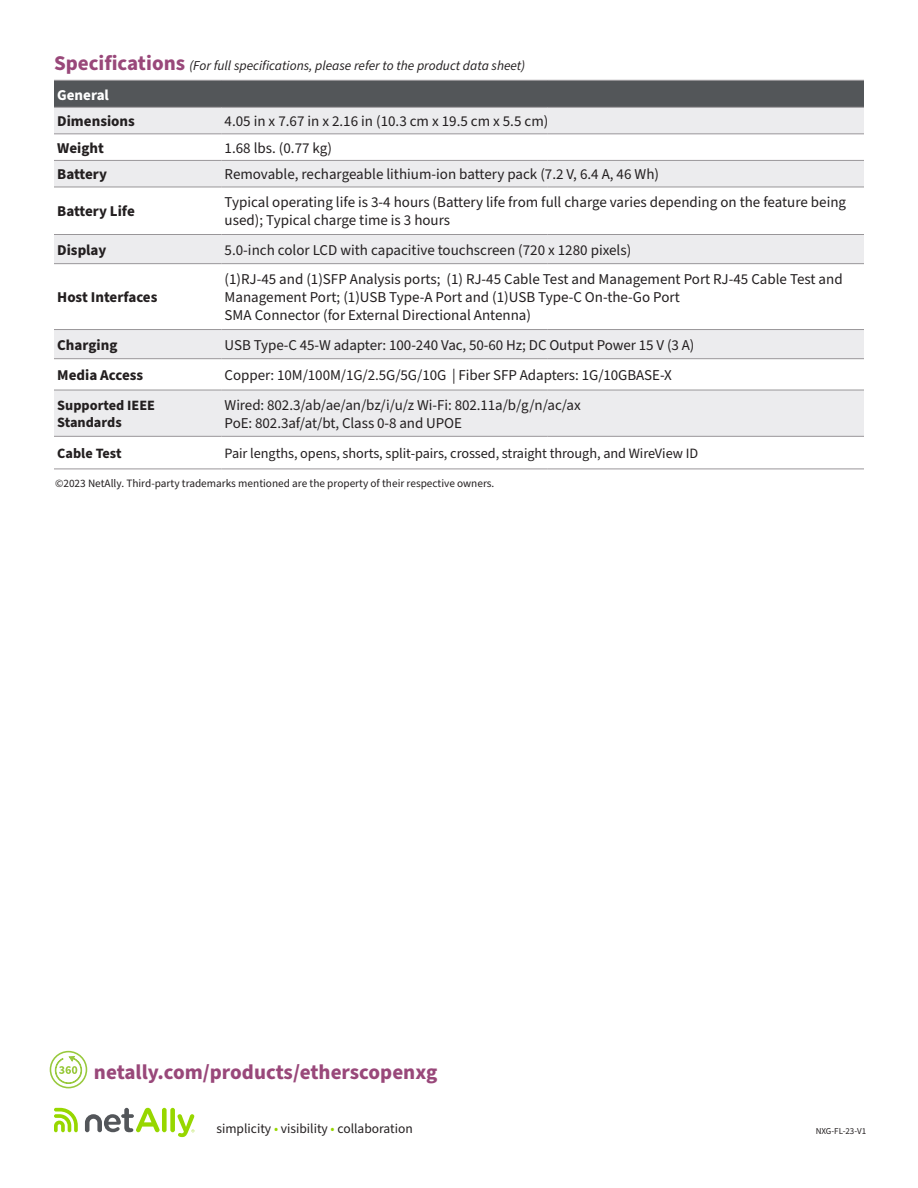
<style>
.page{position:relative;width:918px;height:1188px;background:#fff}
.page>*{position:absolute;margin:0;border:0;box-sizing:border-box;transform-origin:0 0}
.t1{font:700 21px "Source Sans Pro";color:#99487a}
.t2{font:15px/18px "Source Sans Pro";color:#231f20}
.t3{font:700 15px "Source Sans Pro";color:#231f20}
.t4{font:700 15px "Source Sans Pro";color:#fff}
.t5{font:14.25px "Source Sans Pro";letter-spacing:-.005em;color:#231f20}
.t6{font:700 14.25px/17.1px "Source Sans Pro";color:#231f20}
.t7{font:italic 13.5px "Source Sans Pro";color:#231f20}
.t8{font:13.5px "Source Sans Pro";color:#231f20}
.t9{font:11.25px "Source Sans Pro";color:#231f20}
.t10{font:9px "Source Sans Pro";color:#231f20}
.s1{font-weight:700;font-style:normal;font-size:21px;color:#99487a}
.s2{color:#97d700}
</style>
<div class="page">
<svg style="left:54px;top:1108px;width:24px;height:24px"></svg>
<div style="left:162px;top:1108px;width:5px;height:24px;background:#97d700;border-radius:2px"></div>
<div style="left:170px;top:1108px;width:5px;height:24px;background:#97d700;border-radius:2px"></div>
<svg style="left:85px;top:1108px;width:75px;height:24px"></svg>
<svg style="left:178px;top:1114px;width:16px;height:23px"></svg>
<div style="left:54px;top:81px;width:810px;height:26px;background:#535659"></div>
<svg style="left:54px;top:108px;width:810px;height:328px"></svg>
<hr style="left:54px;top:80px;width:167px;height:1px;background:#999699">
<hr style="left:221px;top:80px;width:327px;height:1px;background:#999699">
<hr style="left:548px;top:80px;width:316px;height:1px;background:#999699">
<hr style="left:54px;top:107px;width:167px;height:1px;background:#999699">
<hr style="left:221px;top:107px;width:327px;height:1px;background:#999699">
<hr style="left:548px;top:107px;width:316px;height:1px;background:#999699">
<hr style="left:54px;top:133px;width:167px;height:1px;background:#999699">
<hr style="left:221px;top:133px;width:327px;height:1px;background:#999699">
<hr style="left:548px;top:133px;width:316px;height:1px;background:#999699">
<hr style="left:54px;top:160px;width:167px;height:1px;background:#999699">
<hr style="left:221px;top:160px;width:327px;height:1px;background:#999699">
<hr style="left:548px;top:160px;width:316px;height:1px;background:#999699">
<hr style="left:54px;top:187px;width:167px;height:1px;background:#999699">
<hr style="left:221px;top:187px;width:327px;height:1px;background:#999699">
<hr style="left:548px;top:187px;width:316px;height:1px;background:#999699">
<hr style="left:54px;top:234px;width:167px;height:1px;background:#999699">
<hr style="left:221px;top:234px;width:327px;height:1px;background:#999699">
<hr style="left:548px;top:234px;width:316px;height:1px;background:#999699">
<hr style="left:54px;top:263px;width:167px;height:1px;background:#999699">
<hr style="left:221px;top:263px;width:327px;height:1px;background:#999699">
<hr style="left:548px;top:263px;width:316px;height:1px;background:#999699">
<hr style="left:54px;top:329px;width:167px;height:1px;background:#999699">
<hr style="left:221px;top:329px;width:327px;height:1px;background:#999699">
<hr style="left:548px;top:329px;width:316px;height:1px;background:#999699">
<hr style="left:54px;top:358px;width:167px;height:1px;background:#999699">
<hr style="left:221px;top:358px;width:327px;height:1px;background:#999699">
<hr style="left:548px;top:358px;width:316px;height:1px;background:#999699">
<hr style="left:54px;top:390px;width:167px;height:1px;background:#999699">
<hr style="left:221px;top:390px;width:327px;height:1px;background:#999699">
<hr style="left:548px;top:390px;width:316px;height:1px;background:#999699">
<hr style="left:54px;top:436px;width:167px;height:1px;background:#999699">
<hr style="left:221px;top:436px;width:327px;height:1px;background:#999699">
<hr style="left:548px;top:436px;width:316px;height:1px;background:#999699">
<hr style="left:54px;top:469px;width:167px;height:1px;background:#999699">
<hr style="left:221px;top:469px;width:327px;height:1px;background:#999699">
<hr style="left:548px;top:469px;width:316px;height:1px;background:#999699">
<div style="left:50px;top:1051px;width:37px;height:37px;border:2px solid #98c93c;border-radius:50%"></div>
<svg style="left:54px;top:1055px;width:29px;height:29px"></svg>
<p class="t7" style="left:54px;top:57px;width:473px"><span class="s1">Specifications</span> (For full specifications, please refer to the product data sheet)</p>
<p class="t4" style="left:57px;top:85px;width:53px">General</p>
<p class="t3" style="left:57px;top:111px;width:79px">Dimensions</p>
<p class="t2" style="left:225px;top:113px;width:325px">4.05 in x 7.67 in x 2.16 in (10.3 cm x 19.5 cm x 5.5 cm)</p>
<p class="t3" style="left:57px;top:138px;width:48px">Weight</p>
<p class="t2" style="left:225px;top:139px;width:109px">1.68 lbs. (0.77 kg)</p>
<p class="t3" style="left:57px;top:164px;width:51px">Battery</p>
<p class="t2" style="left:225px;top:166px;width:436px">Removable, rechargeable lithium-ion battery pack (7.2 V, 6.4 A, 46 Wh)</p>
<p class="t3" style="left:57px;top:201px;width:79px">Battery Life</p>
<p class="t2" style="left:225px;top:194px;width:623px">Typical operating life is 3-4 hours (Battery life from full charge varies depending on the feature being used); Typical charge time is 3 hours</p>
<p class="t3" style="left:57px;top:240px;width:51px">Display</p>
<p class="t2" style="left:225px;top:241px;width:408px">5.0-inch color LCD with capacitive touchscreen (720 x 1280 pixels)</p>
<p class="t3" style="left:57px;top:287px;width:102px">Host Interfaces</p>
<p class="t2" style="left:225px;top:271px;width:620px">(1)RJ-45 and (1)SFP Analysis ports; (1) RJ-45 Cable Test and Management Port RJ-45 Cable Test and<br>Management Port; (1)USB Type-A Port and (1)USB Type-C On-the-Go Port</p>
<p class="t2" style="left:225px;top:307px;width:308px">SMA Connector (for External Directional Antenna)</p>
<p class="t3" style="left:57px;top:335px;width:62px">Charging</p>
<p class="t2" style="left:225px;top:336px;width:471px">USB Type-C 45-W adapter: 100-240 Vac, 50-60 Hz; DC Output Power 15 V (3 A)</p>
<p class="t3" style="left:57px;top:365px;width:88px">Media Access</p>
<p class="t2" style="left:225px;top:367px;width:449px">Copper: 10M/100M/1G/2.5G/5G/10G | Fiber SFP Adapters: 1G/10GBASE-X</p>
<p class="t6" style="left:57px;top:397px;width:99px">Supported IEEE<br>Standards</p>
<p class="t2" style="left:225px;top:396px;width:358px">Wired: 802.3/ab/ae/an/bz/i/u/z Wi-Fi: 802.11a/b/g/n/ac/ax</p>
<p class="t2" style="left:225px;top:414px;width:239px">PoE: 802.3af/at/bt, Class 0-8 and UPOE</p>
<p class="t6" style="left:57px;top:445px;width:66px">Cable Test</p>
<p class="t5" style="left:225px;top:444px;width:475px">Pair lengths, opens, shorts, split-pairs, crossed, straight through, and WireView ID</p>
<p class="t9" style="left:55px;top:475px;width:441px">©2023 NetAlly. Third-party trademarks mentioned are the property of their respective owners.</p>
<p class="t1" style="left:94px;top:1058px;width:345px">netally.com/products/etherscopenxg</p>
<p class="t8" style="left:216px;top:1120px;width:198px">simplicity <span class="s2">•</span> visibility <span class="s2">•</span> collaboration</p>
<p class="t10" style="left:816px;top:1125px;width:52px">NXG-FL-23-V1</p>
</div>
